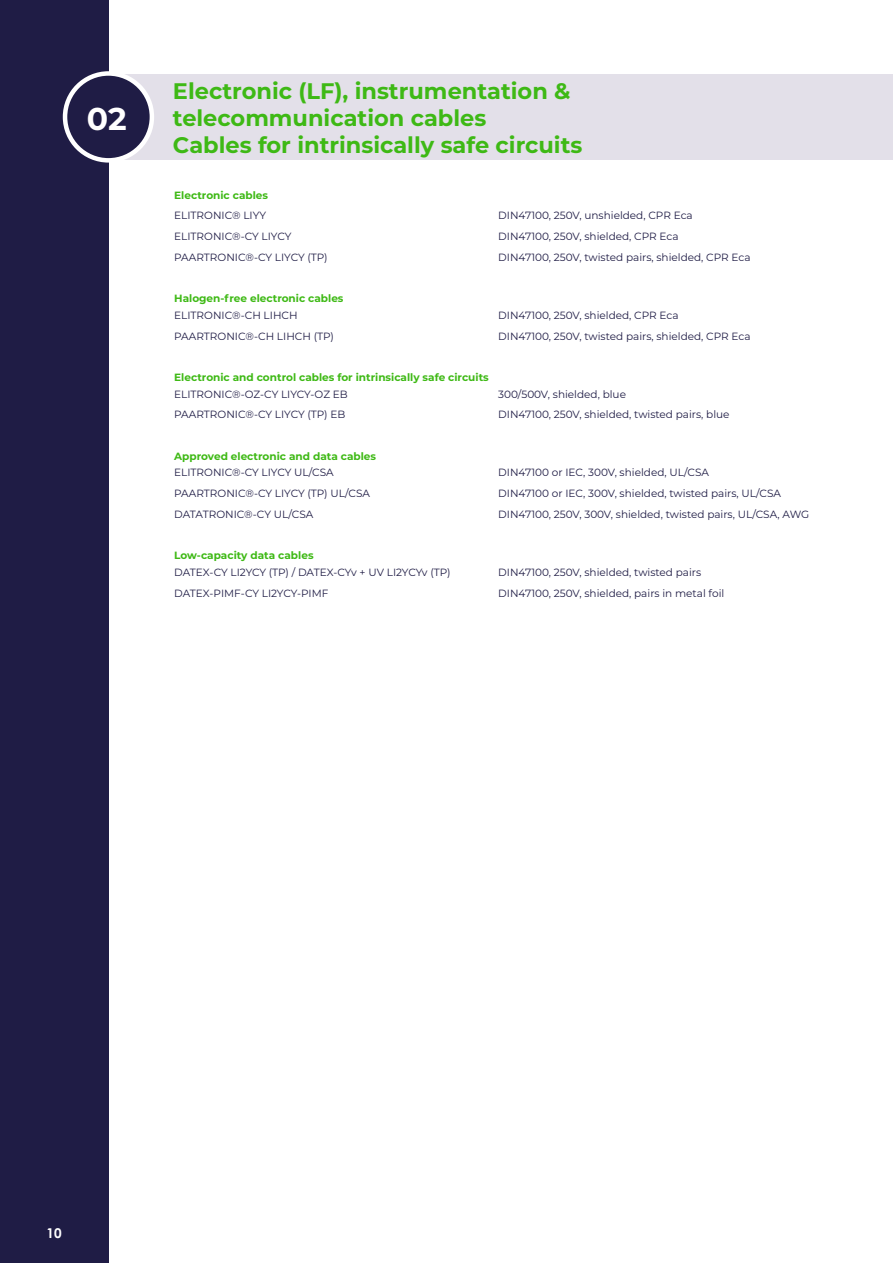
<style>
.page{position:relative;width:893px;height:1263px;background:#fff}
.page>*{position:absolute;margin:0;border:0;box-sizing:border-box;transform-origin:0 0}
.t1{font:700 31.5px "Montserrat";color:#fff}
.t2{font:700 22.5px/27px "Montserrat";color:#3eb915}
.t3{font:700 13.5px "Century Gothic";color:#fff}
.t4{font:10.5px "Montserrat";color:#1f1c45}
.t5{font:700 10.5px "Montserrat";color:#3eb915}
</style>
<div class="page">
<div style="left:100px;top:75px;width:793px;height:85px;background:#e3e0e9"></div>
<div style="left:0;top:0;width:108px;height:1263px;background:#1f1c45"></div>
<div style="left:65px;top:73px;width:87px;height:87px;background:#1f1c45;border-radius:50%"></div>
<div style="left:63px;top:71px;width:91px;height:92px;border:4px solid #fff;border-radius:50%"></div>
<h1 class="t1" style="left:87px;top:96px;width:41px">02</h1>
<h2 class="t2" style="left:173px;top:77px;width:411px">Electronic (LF), instrumentation &amp; telecommunication cables<br>Cables for intrinsically safe circuits</h2>
<p class="t5" style="left:174px;top:187px;width:95px">Electronic cables</p>
<p class="t4" style="left:174px;top:208px;width:93px">ELITRONIC® LIYY</p>
<p class="t4" style="left:498px;top:208px;width:196px">DIN47100, 250V, unshielded, CPR Eca</p>
<p class="t4" style="left:174px;top:229px;width:119px">ELITRONIC®-CY LIYCY</p>
<p class="t4" style="left:498px;top:229px;width:182px">DIN47100, 250V, shielded, CPR Eca</p>
<p class="t4" style="left:174px;top:250px;width:155px">PAARTRONIC®-CY LIYCY (TP)</p>
<p class="t4" style="left:498px;top:250px;width:254px">DIN47100, 250V, twisted pairs, shielded, CPR Eca</p>
<p class="t5" style="left:174px;top:291px;width:171px">Halogen-free electronic cables</p>
<p class="t4" style="left:174px;top:308px;width:125px">ELITRONIC®-CH LIHCH</p>
<p class="t4" style="left:498px;top:308px;width:182px">DIN47100, 250V, shielded, CPR Eca</p>
<p class="t4" style="left:174px;top:329px;width:161px">PAARTRONIC®-CH LIHCH (TP)</p>
<p class="t4" style="left:498px;top:329px;width:254px">DIN47100, 250V, twisted pairs, shielded, CPR Eca</p>
<p class="t5" style="left:174px;top:370px;width:316px">Electronic and control cables for intrinsically safe circuits</p>
<p class="t4" style="left:174px;top:387px;width:175px">ELITRONIC®-OZ-CY LIYCY-OZ EB</p>
<p class="t4" style="left:498px;top:387px;width:129px">300/500V, shielded, blue</p>
<p class="t4" style="left:174px;top:407px;width:173px">PAARTRONIC®-CY LIYCY (TP) EB</p>
<p class="t4" style="left:498px;top:407px;width:233px">DIN47100, 250V, shielded, twisted pairs, blue</p>
<p class="t5" style="left:174px;top:449px;width:203px">Approved electronic and data cables</p>
<p class="t4" style="left:174px;top:465px;width:161px">ELITRONIC®-CY LIYCY UL/CSA</p>
<p class="t4" style="left:498px;top:465px;width:212px">DIN47100 or IEC, 300V, shielded, UL/CSA</p>
<p class="t4" style="left:174px;top:486px;width:197px">PAARTRONIC®-CY LIYCY (TP) UL/CSA</p>
<p class="t4" style="left:498px;top:486px;width:284px">DIN47100 or IEC, 300V, shielded, twisted pairs, UL/CSA</p>
<p class="t4" style="left:174px;top:507px;width:141px">DATATRONIC®-CY UL/CSA</p>
<p class="t4" style="left:498px;top:507px;width:313px">DIN47100, 250V, 300V, shielded, twisted pairs, UL/CSA, AWG</p>
<p class="t5" style="left:174px;top:548px;width:141px">Low-capacity data cables</p>
<p class="t4" style="left:174px;top:565px;width:278px">DATEX-CY LI2YCY (TP) / DATEX-CYv + UV LI2YCYv (TP)</p>
<p class="t4" style="left:498px;top:565px;width:204px">DIN47100, 250V, shielded, twisted pairs</p>
<p class="t4" style="left:174px;top:586px;width:156px">DATEX-PIMF-CY LI2YCY-PIMF</p>
<p class="t4" style="left:498px;top:586px;width:228px">DIN47100, 250V, shielded, pairs in metal foil</p>
<p class="t3" style="left:46px;top:1222px;width:17px">10</p>
</div>
